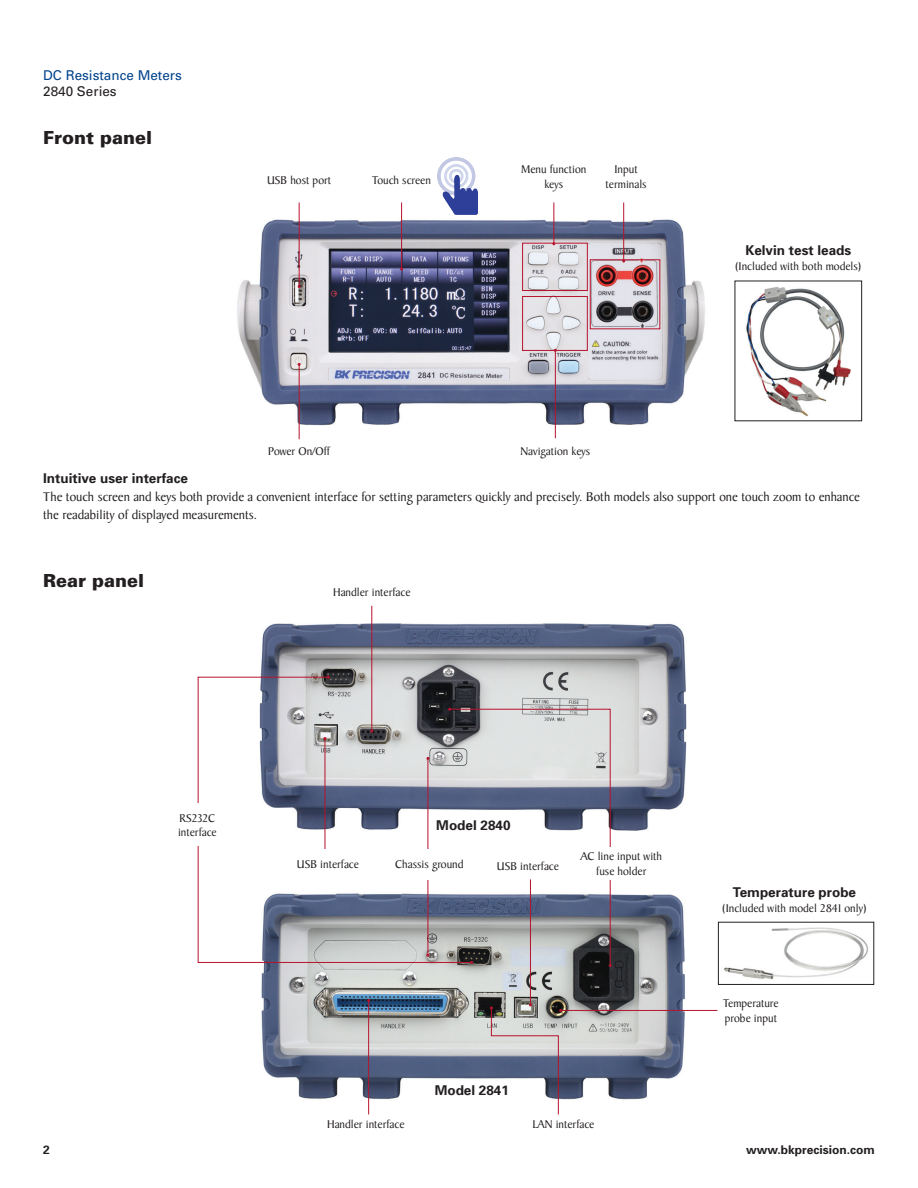
<style>
.page{position:relative;width:918px;height:1188px;background:#fff}
.page>*{position:absolute;margin:0;border:0;box-sizing:border-box;transform-origin:0 0}
.t1{font:900 18px "Univers";color:#231f20}
.t2{font:13.5px/18px "Baker Signet";color:#231f20}
.t3{font:700 13.5px "Univers";color:#231f20}
.t4{font:13.5px "Univers";color:#02448d}
.t5{font:13.5px "Univers";color:#231f20}
.t6{font:12px/14.4px "Baker Signet";color:#231f20;text-align:center}
.t7{font:700 12px "Univers";color:#231f20}
</style>
<div class="page">
<img style="left:237px;top:209px;width:468px;height:216px">
<hr style="left:401px;top:203px;width:1px;height:66px;background:#b7132d">
<hr style="left:299px;top:202px;width:1px;height:85px;background:#b7132d">
<hr style="left:555px;top:350px;width:1px;height:88px;background:#b7132d">
<img style="left:260px;top:615px;width:427px;height:216px">
<img style="left:261px;top:894px;width:430px;height:210px">
<img style="left:723px;top:927px;width:145px;height:53px">
<img style="left:438px;top:158px;width:39px;height:56px">
<hr style="left:553px;top:203px;width:1px;height:41px;background:#b7132d">
<hr style="left:623px;top:203px;width:1px;height:58px;background:#b7132d">
<div style="left:522px;top:243px;width:66px;height:48px;border:1px solid #b7132d"></div>
<div style="left:522px;top:296px;width:66px;height:55px;border:1px solid #b7132d"></div>
<div style="left:590px;top:259px;width:70px;height:70px;border:1px solid #b7132d"></div>
<svg style="left:197px;top:676px;width:275px;height:287px"></svg>
<svg style="left:448px;top:708px;width:164px;height:259px"></svg>
<div style="left:164px;top:804px;width:66px;height:42px;background:#fff"></div>
<div style="left:572px;top:847px;width:99px;height:32px;background:#fff"></div>
<hr style="left:368px;top:1000px;width:1px;height:114px;background:#b7132d">
<hr style="left:561px;top:1010px;width:156px;height:1px;background:#b7132d">
<div style="left:718px;top:922px;width:156px;height:63px;border:1px solid #231f20"></div>
<hr style="left:371px;top:606px;width:1px;height:125px;background:#b7132d">
<hr style="left:299px;top:364px;width:1px;height:75px;background:#b7132d">
<div style="left:487px;top:861px;width:82px;height:18px;background:#fff"></div>
<hr style="left:325px;top:739px;width:1px;height:121px;background:#b7132d">
<hr style="left:530px;top:879px;width:1px;height:126px;background:#b7132d">
<svg style="left:490px;top:1003px;width:72px;height:112px"></svg>
<hr style="left:428px;top:758px;width:1px;height:197px;background:#b7132d">
<div style="left:389px;top:849px;width:81px;height:30px;background:#fff"></div>
<img style="left:746px;top:286px;width:105px;height:131px">
<div style="left:287px;top:849px;width:82px;height:30px;background:#fff"></div>
<p class="t4" style="left:43px;top:67px;width:140px">DC Resistance Meters</p>
<p class="t5" style="left:43px;top:83px;width:75px">2840 Series</p>
<h1 class="t1" style="left:43px;top:126px;width:110px">Front panel</h1>
<p class="t6" style="left:267px;top:173px;width:66px">USB host port</p>
<p class="t6" style="left:372px;top:173px;width:60px">Touch screen</p>
<p class="t6" style="left:521px;top:163px;width:67px">Menu function keys</p>
<p class="t6" style="left:606px;top:163px;width:43px">Input terminals</p>
<p class="t6" style="left:268px;top:445px;width:63px">Power On/Off</p>
<p class="t6" style="left:520px;top:445px;width:71px">Navigation keys</p>
<p class="t3" style="left:745px;top:242px;width:107px">Kelvin test leads</p>
<p class="t6" style="left:735px;top:259px;width:128px">(Included with both models)</p>
<p class="t3" style="left:43px;top:470px;width:146px">Intuitive user interface</p>
<p class="t2" style="left:43px;top:489px;width:818px">The touch screen and keys both provide a convenient interface for setting parameters quickly and precisely. Both models also support one touch zoom to enhance the readability of displayed measurements.</p>
<h1 class="t1" style="left:43px;top:570px;width:102px">Rear panel</h1>
<p class="t6" style="left:333px;top:586px;width:79px">Handler interface</p>
<p class="t6" style="left:178px;top:811px;width:40px;text-align:left">RS232C interface</p>
<p class="t6" style="left:297px;top:858px;width:63px">USB interface</p>
<p class="t3" style="left:436px;top:817px;width:76px">Model 2840</p>
<p class="t6" style="left:395px;top:858px;width:70px">Chassis ground</p>
<p class="t6" style="left:497px;top:859px;width:63px">USB interface</p>
<p class="t6" style="left:581px;top:850px;width:83px">AC line input with fuse holder</p>
<p class="t3" style="left:435px;top:1082px;width:76px">Model 2841</p>
<p class="t6" style="left:327px;top:1118px;width:79px">Handler interface</p>
<p class="t6" style="left:532px;top:1118px;width:63px">LAN interface</p>
<p class="t3" style="left:733px;top:884px;width:125px">Temperature probe</p>
<p class="t6" style="left:722px;top:901px;width:147px">(Included with model 2841 only)</p>
<p class="t6" style="left:723px;top:997px;width:57px;text-align:left">Temperature probe input</p>
<p class="t7" style="left:43px;top:1143px;width:8px">2</p>
<p class="t7" style="left:746px;top:1143px;width:130px">www.bkprecision.com</p>
</div>
